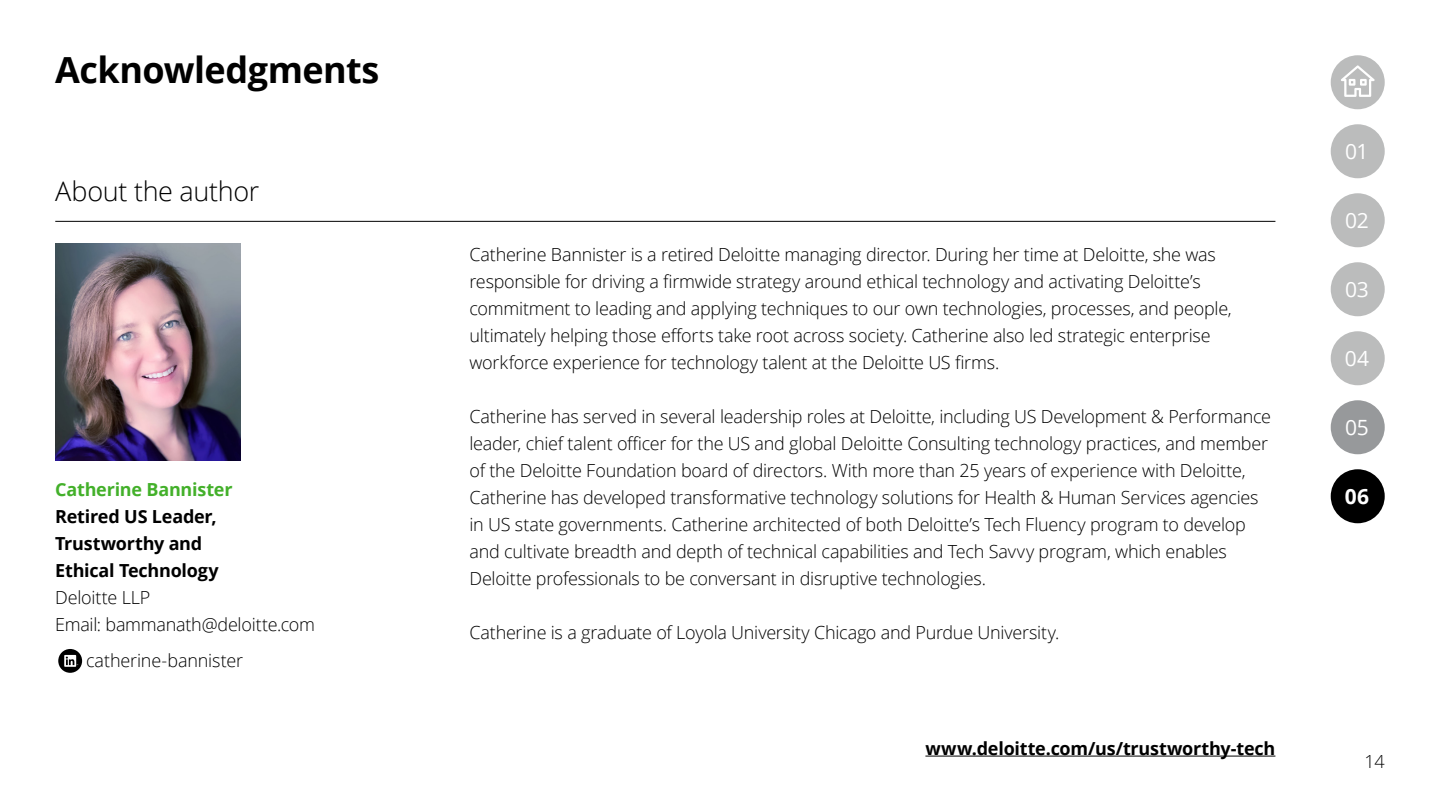
<style>
.page{position:relative;width:1440px;height:810px;background:#fff}
.page>*{position:absolute;margin:0;border:0;box-sizing:border-box;transform-origin:0 0}
.Story_heading_light{font:700 36px "Open Sans";letter-spacing:-.015em;color:#000}
.Body_copy__12_18pt{font:300 27px "Open Sans";letter-spacing:-.01em;color:#000}
.Contents_page_number{font:21px "Open Sans";letter-spacing:-.015em;color:#fff}
.Contents_page_number-2{font:700 21px "Open Sans";color:#fff}
.Body_copy__12_18pt-2{font:300 18px/27px "Open Sans";letter-spacing:-.015em;color:#000}
.Subhead_B__8_5_12pt{font:300 18px "Open Sans";letter-spacing:-.01em;color:#000}
.Subhead_B__8_5_12pt-2{font:700 18px/27px "Open Sans";letter-spacing:-.01em;color:#000}
.Body_copy__12_18pt-3{font:700 18px "Open Sans";letter-spacing:-.01em;color:#000}
.Body_copy__12_18pt-4{font:700 18px "Open Sans";letter-spacing:-.015em;color:#43b02a}
.Chart_Text_Small__10{font:300 18px "Open Sans";color:#000}
</style>
<div class="page">
<div style="left:1331px;top:400px;width:54px;height:54px;background:#97999b;border-radius:50%"></div>
<div style="left:1331px;top:331px;width:54px;height:54px;background:#bbbcbc;border-radius:50%"></div>
<div style="left:1331px;top:262px;width:54px;height:54px;background:#bbbcbc;border-radius:50%"></div>
<div style="left:1331px;top:193px;width:54px;height:54px;background:#bbbcbc;border-radius:50%"></div>
<div style="left:1331px;top:124px;width:54px;height:54px;background:#bbbcbc;border-radius:50%"></div>
<svg style="left:1331px;top:55px;width:54px;height:54px"></svg>
<svg style="left:58px;top:649px;width:24px;height:24px"></svg>
<img style="left:55px;top:243px;width:185px;height:218px">
<hr style="left:55px;top:221px;width:1220px;height:1px;background:#000">
<div style="left:1331px;top:469px;width:54px;height:54px;background:#000;border-radius:50%"></div>
<hr style="left:925px;top:756px;width:350px;height:1px;background:#000">
<p class="Story_heading_light" style="left:55px;top:44px;width:326px">Acknowledgments</p>
<p class="Body_copy__12_18pt" style="left:55px;top:172px;width:206px">About the author</p>
<p class="Body_copy__12_18pt-4" style="left:55px;top:477px;width:179px">Catherine Bannister</p>
<p class="Subhead_B__8_5_12pt-2" style="left:55px;top:502px;width:165px">Retired US Leader,<br>Trustworthy and<br>Ethical Technology</p>
<p class="Subhead_B__8_5_12pt" style="left:55px;top:585px;width:97px">Deloitte LLP</p>
<p class="Subhead_B__8_5_12pt" style="left:55px;top:612px;width:261px">Email: bammanath@deloitte.com</p>
<p class="Subhead_B__8_5_12pt" style="left:86px;top:648px;width:159px">catherine-bannister</p>
<p class="Body_copy__12_18pt-2" style="left:470px;top:240px;width:764px">Catherine Bannister is a retired Deloitte managing director. During her time at Deloitte, she was responsible for driving a firmwide strategy around ethical technology and activating Deloitte’s commitment to leading and applying techniques to our own technologies, processes, and people, ultimately helping those efforts take root across society. Catherine also led strategic enterprise workforce experience for technology talent at the Deloitte US firms.</p>
<p class="Body_copy__12_18pt-2" style="left:470px;top:402px;width:803px">Catherine has served in several leadership roles at Deloitte, including US Development &amp; Performance leader, chief talent officer for the US and global Deloitte Consulting technology practices, and member of the Deloitte Foundation board of directors. With more than 25 years of experience with Deloitte, Catherine has developed transformative technology solutions for Health &amp; Human Services agencies in US state governments. Catherine architected of both Deloitte’s Tech Fluency program to develop and cultivate breadth and depth of technical capabilities and Tech Savvy program, which enables Deloitte professionals to be conversant in disruptive technologies.</p>
<p class="Body_copy__12_18pt-2" style="left:470px;top:618px;width:591px">Catherine is a graduate of Loyola University Chicago and Purdue University.</p>
<p class="Body_copy__12_18pt-3" style="left:925px;top:735px;width:352px">www.deloitte.com/us/trustworthy-tech</p>
<p class="Contents_page_number" style="left:1345px;top:137px;width:25px">01</p>
<p class="Contents_page_number" style="left:1345px;top:206px;width:25px">02</p>
<p class="Contents_page_number" style="left:1345px;top:275px;width:25px">03</p>
<p class="Contents_page_number" style="left:1345px;top:344px;width:26px">04</p>
<p class="Contents_page_number" style="left:1345px;top:413px;width:25px">05</p>
<p class="Contents_page_number-2" style="left:1345px;top:482px;width:26px">06</p>
<p class="Chart_Text_Small__10" style="left:1364px;top:750px;width:22px">14</p>
</div>
